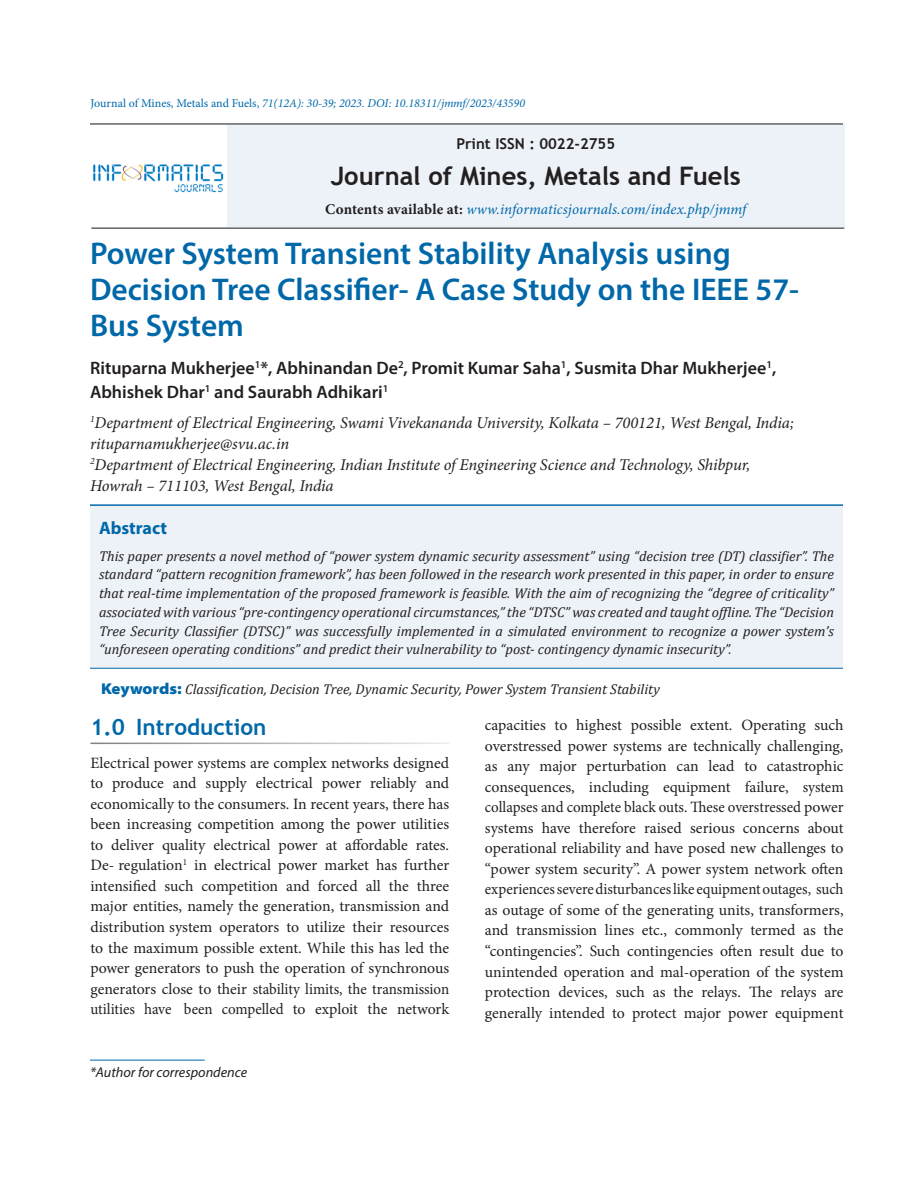
<style>
.page{position:relative;width:918px;height:1188px;background:#fff}
.page>*{position:absolute;margin:0;border:0;box-sizing:border-box;transform-origin:0 0}
.AT{font:600 31.5px/36px "Myriad Pro";color:#0068a9}
.Abs_Text1{font:700 25.5px "Trebuchet MS";color:#231f20}
.t1{font:700 22.5px "Trebuchet MS";color:#0068a9}
.Author{font:600 18px/24px "Myriad Pro";color:#231f20}
.Abs_Head{font:700 18px "Myriad Pro";color:#0068a9}
.Affiliation{font:italic 16.5px/21px "Minion Pro";letter-spacing:-.005em;color:#231f20}
.Text{font:15.75px/20.5px "Minion Pro";color:#231f20;text-align:justify}
.Abs_Text1-2{font:italic 15px "Minion Pro";color:#0069aa}
.Abs_Text1-3{font:700 15px "Trebuchet MS";color:#231f20}
.Abs_Text1-4{font:italic 14.25px/18.8px "Cambria";color:#231f20;text-align:justify}
.Keyword{font:italic 14.25px "Cambria";color:#231f20}
.Footnote1{font:italic 14.25px "Myriad Pro";color:#231f20}
.t2{font:italic 12px "Minion Pro";color:#006aaa}
.s1{font-style:normal}
.s2{font-weight:700;font-style:normal;color:#231f20}
.s3{font-family:"Myriad Pro";font-weight:900;font-style:normal;font-stretch:semi-expanded;font-size:15.75px;color:#0068a9}
</style>
<div class="page">
<div style="left:90px;top:506px;width:753px;height:162px;background:#edf2f8"></div>
<hr style="left:90px;top:668px;width:753px;height:1px;background:#0068a9">
<hr style="left:90px;top:1060px;width:115px;height:1px;background:#0068a9">
<hr style="left:90px;top:504px;width:753px;height:2px;background:#0068a9">
<div style="left:227px;top:124px;width:617px;height:103px;background:#edf2f8"></div>
<img style="left:93px;top:164px;width:131px;height:29px">
<hr style="left:90px;top:123px;width:753px;height:2px;background:#636366">
<hr style="left:91px;top:227px;width:753px;height:2px;background:#636366">
<p class="t2" style="left:91px;top:95px;width:436px"><span class="s1">Journal of Mines, Metals and Fuels,</span> 71(12A): 30-39; 2023. DOI: 10.18311/jmmf/2023/43590</p>
<p class="Abs_Text1-3" style="left:456px;top:134px;width:160px">Print ISSN : 0022-2755</p>
<p class="Abs_Text1" style="left:331px;top:160px;width:412px">Journal of Mines, Metals and Fuels</p>
<p class="Abs_Text1-2" style="left:325px;top:199px;width:423px"><span class="s2">Contents available at:</span> www.informaticsjournals.com/index.php/jmmf</p>
<p class="AT" style="left:90px;top:235px;width:711px">Power System Transient Stability Analysis using<br>Decision Tree Classifier- A Case Study on the IEEE 57-<br>Bus System</p>
<p class="Author" style="left:90px;top:355px;width:688px">Rituparna Mukherjee<sup>1</sup>*, Abhinandan De<sup>2</sup>, Promit Kumar Saha<sup>1</sup>, Susmita Dhar Mukherjee<sup>1</sup>,<br>Abhishek Dhar<sup>1</sup> and Saurabh Adhikari<sup>1</sup></p>
<p class="Affiliation" style="left:90px;top:412px;width:705px"><sup>1</sup>Department of Electrical Engineering, Swami Vivekananda University, Kolkata – 700121, West Bengal, India; rituparnamukherjee@svu.ac.in<br><sup>2</sup>Department of Electrical Engineering, Indian Institute of Engineering Science and Technology, Shibpur, Howrah – 711103, West Bengal, India</p>
<p class="Abs_Head" style="left:99px;top:517px;width:70px">Abstract</p>
<p class="Abs_Text1-4" style="left:99px;top:546px;width:737px">This paper presents a novel method of “power system dynamic security assessment” using “decision tree (DT) classifier”. The standard “pattern recognition framework”, has been followed in the research work presented in this paper, in order to ensure that real-time implementation of the proposed framework is feasible. With the aim of recognizing the “degree of criticality” associated with various “pre-contingency operational circumstances,” the “DTSC” was created and taught offline. The “Decision Tree Security Classifier (DTSC)” was successfully implemented in a simulated environment to recognize a power system’s “unforeseen operating conditions” and predict their vulnerability to “post- contingency dynamic insecurity”.</p>
<p class="Keyword" style="left:101px;top:679px;width:560px"><span class="s3">Keywords:</span> Classification, Decision Tree, Dynamic Security, Power System Transient Stability</p>
<h1 class="t1" style="left:90px;top:713px;width:178px">1.0 Introduction</h1>
<p class="Text" style="left:90px;top:752px;width:360px">Electrical power systems are complex networks designed to produce and supply electrical power reliably and economically to the consumers. In recent years, there has been increasing competition among the power utilities to deliver quality electrical power at affordable rates.<br>De- regulation<sup>1</sup> in electrical power market has further intensified such competition and forced all the three major entities, namely the generation, transmission and distribution system operators to utilize their resources to the maximum possible extent. While this has led the power generators to push the operation of synchronous generators close to their stability limits, the transmission utilities have been compelled to exploit the network</p>
<p class="Footnote1" style="left:90px;top:1063px;width:159px">*Author for correspondence</p>
<p class="Text" style="left:485px;top:715px;width:360px">capacities to highest possible extent. Operating such overstressed power systems are technically challenging, as any major perturbation can lead to catastrophic consequences, including equipment failure, system collapses and complete black outs. These overstressed power systems have therefore raised serious concerns about operational reliability and have posed new challenges to “power system security”. A power system network often experiences severe disturbances like equipment outages, such as outage of some of the generating units, transformers, and transmission lines etc., commonly termed as the “contingencies”. Such contingencies often result due to unintended operation and mal-operation of the system protection devices, such as the relays. The relays are generally intended to protect major power equipment</p>
</div>
